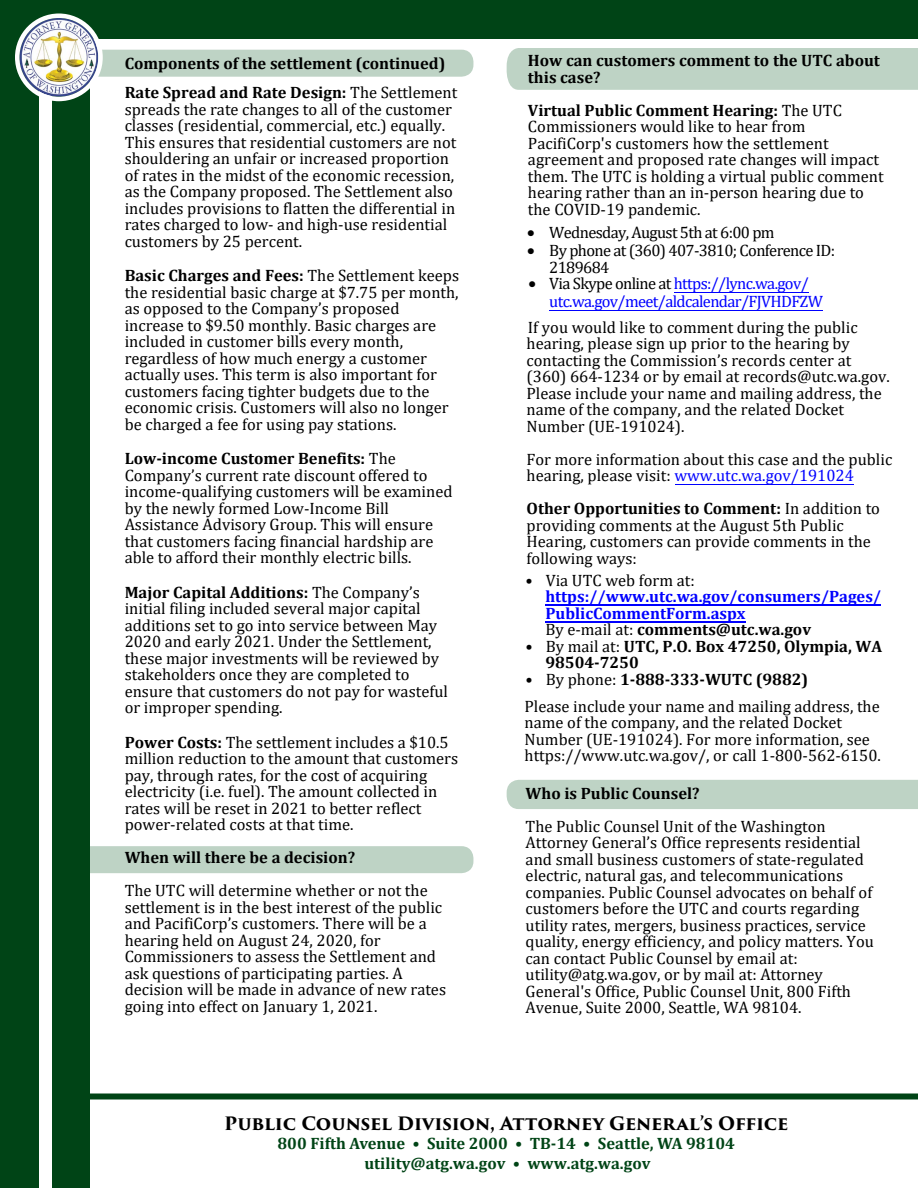
<style>
.page{position:relative;width:918px;height:1188px;background:#fff}
.page>*{position:absolute;margin:0;border:0;box-sizing:border-box;transform-origin:0 0}
.t1{font:700 18px "Trajan Pro 3";letter-spacing:-.01em;color:#000}
.t2{font:16.5px/16.5px "Cambria";color:#000}
.t3{font:700 16.5px/29.4px "Cambria";color:#000}
.t4{font:700 16.5px/16.5px "Cambria";color:#00f}
.t5{font:700 16.5px/19.8px "Cambria";color:#004416;text-align:center}
.t6{font:16.5px/18px "Cambria";letter-spacing:-.04em;color:#00f}
.t7{font:16.5px/16.5px "Cambria";letter-spacing:-.04em;color:#000}
.t8{font:700 16.5px/16.5px "Cambria";color:#000}
.s1{font-weight:400}
.s2{font-weight:700}
.s3{color:#000}
.s4{color:#00f}
.s5{font-weight:400;color:#000}
</style>
<div class="page">
<div style="left:72px;top:846px;width:401px;height:27px;background:#bed3c5;border-radius:12px"></div>
<div style="left:507px;top:780px;width:411px;height:29px;background:#bed3c5"></div>
<div style="left:507px;top:48px;width:411px;height:42px;background:#bed3c5"></div>
<div style="left:0;top:0;width:918px;height:39px;background:#004416"></div>
<div style="left:75px;top:1094px;width:843px;height:6px;background:#004416"></div>
<div style="left:72px;top:50px;width:401px;height:27px;background:#bed3c5;border-radius:12px"></div>
<div style="left:0;top:0;width:39px;height:1188px;background:#004416"></div>
<div style="left:52px;top:0;width:38px;height:1188px;background:#004416"></div>
<img style="left:19px;top:18px;width:79px;height:79px">
<div style="left:15px;top:13px;width:88px;height:88px;border:4px solid #fff;border-radius:50%"></div>
<hr style="left:550px;top:310px;width:273px;height:1px;background:#00f">
<hr style="left:674px;top:292px;width:135px;height:1px;background:#00f">
<hr style="left:675px;top:484px;width:179px;height:1px;background:#00f">
<hr style="left:545px;top:621px;width:201px;height:2px;background:#00f">
<hr style="left:545px;top:605px;width:336px;height:1px;background:#00f">
<p class="t3" style="left:125px;top:48px;width:334px">Components of the settlement (continued)<br>Rate Spread and Rate Design: <span class="s1">The Settlement</span></p>
<p class="t2" style="left:125px;top:101px;width:333px">spreads the rate changes to all of the customer classes (residential, commercial, etc.) equally.<br>This ensures that residential customers are not shouldering an unfair or increased proportion of rates in the midst of the economic recession, as the Company proposed. The Settlement also includes provisions to flatten the differential in rates charged to low- and high-use residential customers by 25 percent.</p>
<p class="t2" style="left:125px;top:267px;width:336px"><span class="s2">Basic Charges and Fees:</span> The Settlement keeps the residential basic charge at $7.75 per month, as opposed to the Company’s proposed increase to $9.50 monthly. Basic charges are included in customer bills every month, regardless of how much energy a customer actually uses. This term is also important for customers facing tighter budgets due to the economic crisis. Customers will also no longer be charged a fee for using pay stations.</p>
<p class="t2" style="left:125px;top:450px;width:329px"><span class="s2">Low-income Customer Benefits:</span> The Company’s current rate discount offered to income-qualifying customers will be examined by the newly formed Low-Income Bill Assistance Advisory Group. This will ensure that customers facing financial hardship are able to afford their monthly electric bills.</p>
<p class="t2" style="left:125px;top:584px;width:325px"><span class="s2">Major Capital Additions:</span> The Company’s initial filing included several major capital additions set to go into service between May 2020 and early 2021. Under the Settlement, these major investments will be reviewed by stakeholders once they are completed to ensure that customers do not pay for wasteful or improper spending.</p>
<p class="t2" style="left:125px;top:734px;width:335px"><span class="s2">Power Costs:</span> The settlement includes a $10.5 million reduction to the amount that customers pay, through rates, for the cost of acquiring electricity (i.e. fuel). The amount collected in rates will be reset in 2021 to better reflect power-related costs at that time.</p>
<p class="t3" style="left:125px;top:842px;width:232px">When will there be a decision?</p>
<p class="t2" style="left:125px;top:882px;width:323px">The UTC will determine whether or not the settlement is in the best interest of the public and PacifiCorp’s customers. There will be a hearing held on August 24, 2020, for Commissioners to assess the Settlement and ask questions of participating parties. A decision will be made in advance of new rates going into effect on January 1, 2021.</p>
<p class="t8" style="left:528px;top:52px;width:353px">How can customers comment to the UTC about this case?</p>
<p class="t2" style="left:528px;top:102px;width:357px"><span class="s2">Virtual Public Comment Hearing:</span> The UTC Commissioners would like to hear from PacifiCorp's customers how the settlement agreement and proposed rate changes will impact them. The UTC is holding a virtual public comment hearing rather than an in-person hearing due to the COVID-19 pandemic.</p>
<p class="t7" style="left:527px;top:224px;width:249px">• Wednesday, August 5th at 6:00 pm</p>
<p class="t7" style="left:549px;top:242px;width:287px;text-indent:-22px">• By phone at (360) 407-3810; Conference ID:<br>2189684</p>
<p class="t6" style="left:549px;top:274px;width:275px;text-indent:-21px"><span class="s3">• Via Skype online at</span> https://lync.wa.gov/ utc.wa.gov/meet/aldcalendar/FJVHDFZW</p>
<p class="t2" style="left:527px;top:319px;width:365px">If you would like to comment during the public hearing, please sign up prior to the hearing by contacting the Commission’s records center at (360) 664-1234 or by email at records@utc.wa.gov.<br>Please include your name and mailing address, the name of the company, and the related Docket Number (UE-191024).</p>
<p class="t2" style="left:527px;top:451px;width:367px">For more information about this case and the public hearing, please visit: <span class="s4">www.utc.wa.gov/191024</span></p>
<p class="t2" style="left:527px;top:500px;width:355px"><span class="s2">Other Opportunities to Comment</span><span class="s2">:</span> In addition to providing comments at the August 5th Public Hearing, customers can provide comments in the following ways:</p>
<p class="t2" style="left:526px;top:572px;width:171px">• Via UTC web form at:</p>
<p class="t4" style="left:545px;top:588px;width:337px">https://www.utc.wa.gov/consumers/Pages/<br>PublicCommentForm.aspx<br><span class="s5">By e-mail at:</span> <span class="s3">comments@utc.wa.gov</span></p>
<p class="t3" style="left:545px;top:637px;width:338px;line-height:16.5px;text-indent:-20px"><span class="s1">• By mail at:</span> UTC, P.O. Box 47250, Olympia, WA<br>98504-7250</p>
<p class="t2" style="left:525px;top:665px;width:357px;line-height:27px">• By phone: <span class="s2">1-888-333-WUTC (9882)<br></span>Please include your name and mailing address, the</p>
<p class="t2" style="left:525px;top:714px;width:358px">name of the company, and the related Docket<br>Number (UE-191024). For more information, see https://www.utc.wa.gov/, or call 1-800-562-6150.</p>
<p class="t3" style="left:526px;top:778px;width:176px">Who is Public Counsel?</p>
<p class="t2" style="left:526px;top:818px;width:350px">The Public Counsel Unit of the Washington Attorney General’s Office represents residential and small business customers of state-regulated electric, natural gas, and telecommunications companies. Public Counsel advocates on behalf of customers before the UTC and courts regarding utility rates, mergers, business practices, service quality, energy efficiency, and policy matters. You can contact Public Counsel by email at: utility@atg.wa.gov, or by mail at: Attorney General's Office, Public Counsel Unit, 800 Fifth Avenue, Suite 2000, Seattle, WA 98104.</p>
<p class="t1" style="left:224px;top:1110px;width:566px">Public Counsel Division, Attorney General’s Office</p>
<p class="t5" style="left:277px;top:1133px;width:459px">800 Fifth Avenue • Suite 2000 • TB-14 • Seattle, WA 98104 utility@atg.wa.gov • www.atg.wa.gov</p>
</div>
